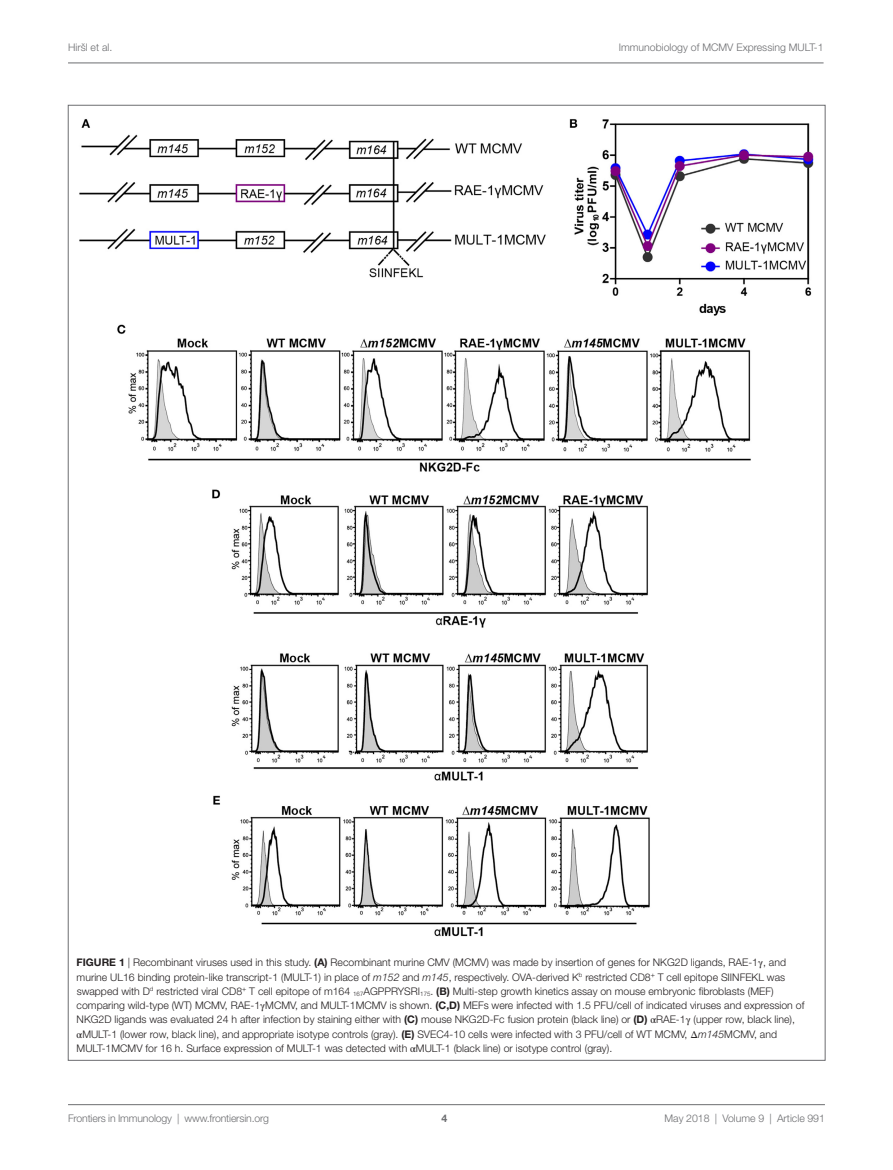
<style>
.page{position:relative;width:893px;height:1170px;background:#fff}
.page>*{position:absolute;margin:0;border:0;box-sizing:border-box;transform-origin:0 0}
.t1{font:300 10.5px/14.2px "Helvetica Neue LT Std";color:#231f20}
.t2{font:300 10.5px "Helvetica Neue LT Std";color:#6c6d70}
.t3{font:700 10.5px "Helvetica Neue LT Std";color:#6c6d70}
.s1{font-weight:700}
.s2{font-family:"STIX General";font-weight:400}
.s3{font-style:italic}
</style>
<div class="page">
<img style="left:79px;top:119px;width:735px;height:817px">
<hr style="left:68px;top:63px;width:756px;height:1px;background:#6c6d70">
<hr style="left:68px;top:1104px;width:757px;height:1px;background:#6c6d70">
<p class="t2" style="left:68px;top:41px;width:46px">Hiršl et al.</p>
<p class="t2" style="left:619px;top:41px;width:206px">Immunobiology of MCMV Expressing MULT-1</p>
<p class="t1" style="left:77px;top:955px;width:729px"><span class="s1">FIGURE 1</span> | Recombinant viruses used in this study. <span class="s1">(A)</span> Recombinant murine CMV (MCMV) was made by insertion of genes for NKG2D ligands, RAE-1<span class="s2">γ</span>, and murine UL16 binding protein-like transcript-1 (MULT-1) in place of <span class="s3">m152</span> and <span class="s3">m145</span>, respectively. OVA-derived K<sup>b</sup> restricted CD8<sup>+</sup> T cell epitope SIINFEKL was swapped with D<sup>d</sup> restricted viral CD8<sup>+</sup> T cell epitope of m164 <sub>167</sub>AGPPRYSRI<sub>175</sub>. <span class="s1">(B)</span> Multi-step growth kinetics assay on mouse embryonic fibroblasts (MEF) comparing wild-type (WT) MCMV, RAE-1<span class="s2">γ</span>MCMV, and MULT-1MCMV is shown. <span class="s1">(C,D)</span> MEFs were infected with 1.5 PFU/cell of indicated viruses and expression of NKG2D ligands was evaluated 24 h after infection by staining either with <span class="s1">(C)</span> mouse NKG2D-Fc fusion protein (black line) or <span class="s1">(D)</span> <span class="s2">α</span>RAE-1<span class="s2">γ</span> (upper row, black line), <span class="s2">α</span>MULT-1 (lower row, black line), and appropriate isotype controls (gray). <span class="s1">(E)</span> SVEC4-10 cells were infected with 3 PFU/cell of WT MCMV, <span class="s2">Δ</span><span class="s3">m145</span>MCMV, and MULT-1MCMV for 16 h. Surface expression of MULT-1 was detected with <span class="s2">α</span>MULT-1 (black line) or isotype control (gray).</p>
<p class="t2" style="left:68px;top:1111px;width:203px">Frontiers in Immunology | www.frontiersin.org</p>
<p class="t2" style="left:665px;top:1111px;width:162px">May 2018 | Volume 9 | Article 991</p>
<p class="t3" style="left:441px;top:1111px;width:7px">4</p>
</div>
